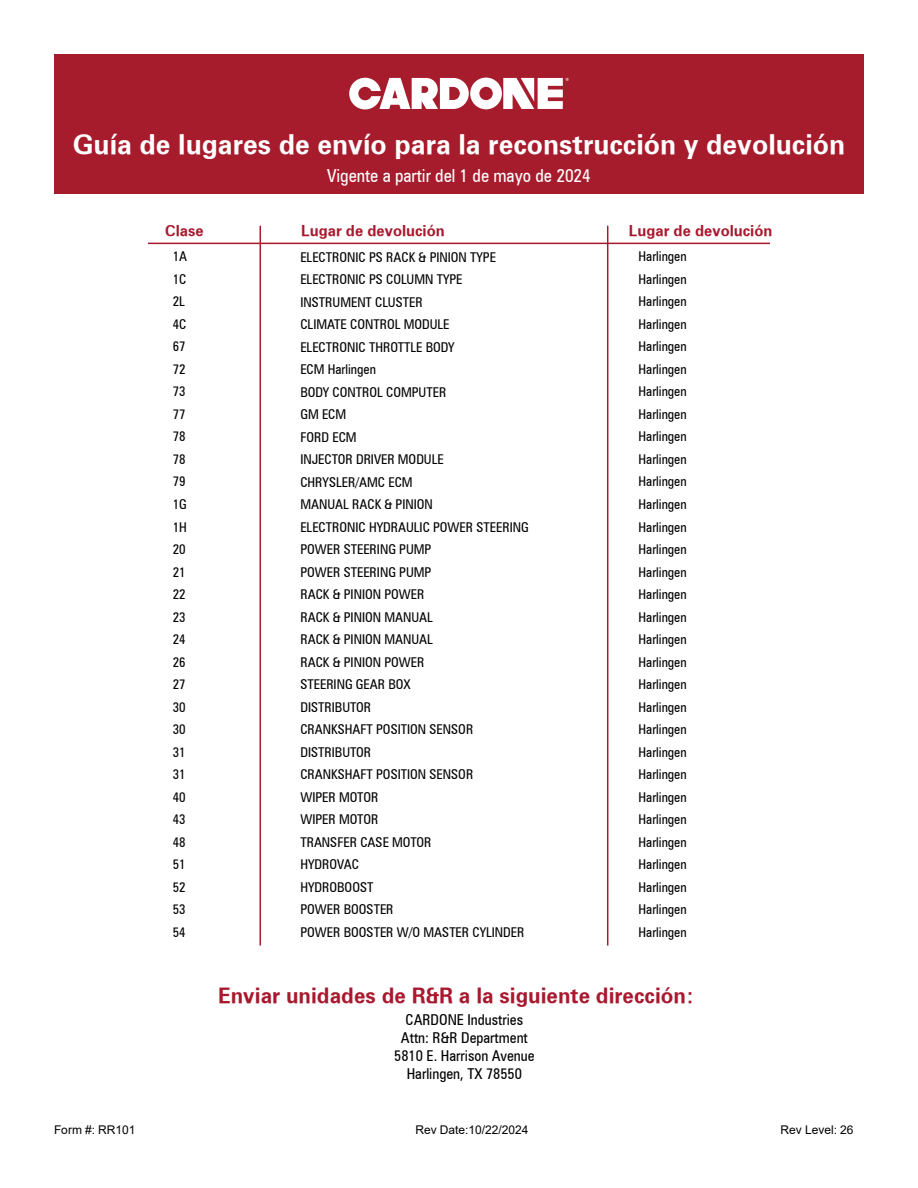
<style>
.page{position:relative;width:918px;height:1188px;background:#fff}
.page>*{position:absolute;margin:0;border:0;box-sizing:border-box;transform-origin:0 0}
.t1{font:27px "Zurich Bold BT";color:#fff}
.t2{font:21px "Zurich Bold BT";color:#a8192e}
.t3{font:condensed 18px "Zurich BT";color:#fff}
.t4{font:condensed 15px/18px "Zurich BT";color:#000;text-align:center}
.t5{font:15px "Zurich Bold BT";color:#a8192e}
.t6{font:condensed 13.5px/22.5px "Zurich BT";color:#000}
.t7{font:12px "Arial";color:#000}
</style>
<div class="page">
<div style="left:54px;top:54px;width:810px;height:139px;background:#a71c2d"></div>
<svg style="left:349px;top:78px;width:220px;height:31px"></svg>
<hr style="left:148px;top:243px;width:622px;height:1px;background:#a8192e">
<hr style="left:260px;top:226px;width:1px;height:720px;background:#a8192e">
<hr style="left:607px;top:226px;width:1px;height:720px;background:#a8192e">
<h1 class="t1" style="left:73px;top:128px;width:774px">Guía de lugares de envío para la reconstrucción y devolución</h1>
<h3 class="t3" style="left:327px;top:165px;width:265px">Vigente a partir del 1 de mayo de 2024</h3>
<p class="t5" style="left:165px;top:221px;width:40px">Clase</p>
<p class="t5" style="left:301px;top:221px;width:145px">Lugar de devolución</p>
<p class="t5" style="left:629px;top:221px;width:145px">Lugar de devolución</p>
<p class="t6" style="left:173px;top:245px;width:16px">1A<br>1C<br>2L<br>4C<br>67<br>72<br>73<br>77<br>78<br>78<br>79<br>1G<br>1H<br>20<br>21<br>22<br>23<br>24<br>26<br>27<br>30<br>30<br>31<br>31<br>40<br>43<br>48<br>51<br>52<br>53<br>54</p>
<p class="t6" style="left:300px;top:245px;width:230px">ELECTRONIC PS RACK &amp; PINION TYPE<br>ELECTRONIC PS COLUMN TYPE<br>INSTRUMENT CLUSTER<br>CLIMATE CONTROL MODULE<br>ELECTRONIC THROTTLE BODY<br>ECM Harlingen<br>BODY CONTROL COMPUTER<br>GM ECM<br>FORD ECM<br>INJECTOR DRIVER MODULE<br>CHRYSLER/AMC ECM<br>MANUAL RACK &amp; PINION<br>ELECTRONIC HYDRAULIC POWER STEERING<br>POWER STEERING PUMP<br>POWER STEERING PUMP<br>RACK &amp; PINION POWER<br>RACK &amp; PINION MANUAL<br>RACK &amp; PINION MANUAL<br>RACK &amp; PINION POWER<br>STEERING GEAR BOX<br>DISTRIBUTOR<br>CRANKSHAFT POSITION SENSOR<br>DISTRIBUTOR<br>CRANKSHAFT POSITION SENSOR<br>WIPER MOTOR<br>WIPER MOTOR<br>TRANSFER CASE MOTOR<br>HYDROVAC<br>HYDROBOOST<br>POWER BOOSTER<br>POWER BOOSTER W/O MASTER CYLINDER</p>
<p class="t6" style="left:639px;top:245px;width:50px;text-align:justify">Harlingen Harlingen Harlingen Harlingen Harlingen Harlingen Harlingen Harlingen Harlingen Harlingen Harlingen Harlingen Harlingen Harlingen Harlingen Harlingen Harlingen Harlingen Harlingen Harlingen Harlingen Harlingen Harlingen Harlingen Harlingen Harlingen Harlingen Harlingen Harlingen Harlingen Harlingen</p>
<h2 class="t2" style="left:218px;top:983px;width:477px">Enviar unidades de R&amp;R a la siguiente dirección:</h2>
<p class="t4" style="left:394px;top:1010px;width:142px">CARDONE Industries<br>Attn: R&amp;R Department<br>5810 E. Harrison Avenue<br>Harlingen, TX 78550</p>
<p class="t7" style="left:54px;top:1121px;width:83px">Form #: RR101</p>
<p class="t7" style="left:416px;top:1121px;width:115px">Rev Date:10/22/2024</p>
<p class="t7" style="left:781px;top:1121px;width:74px">Rev Level: 26</p>
</div>
